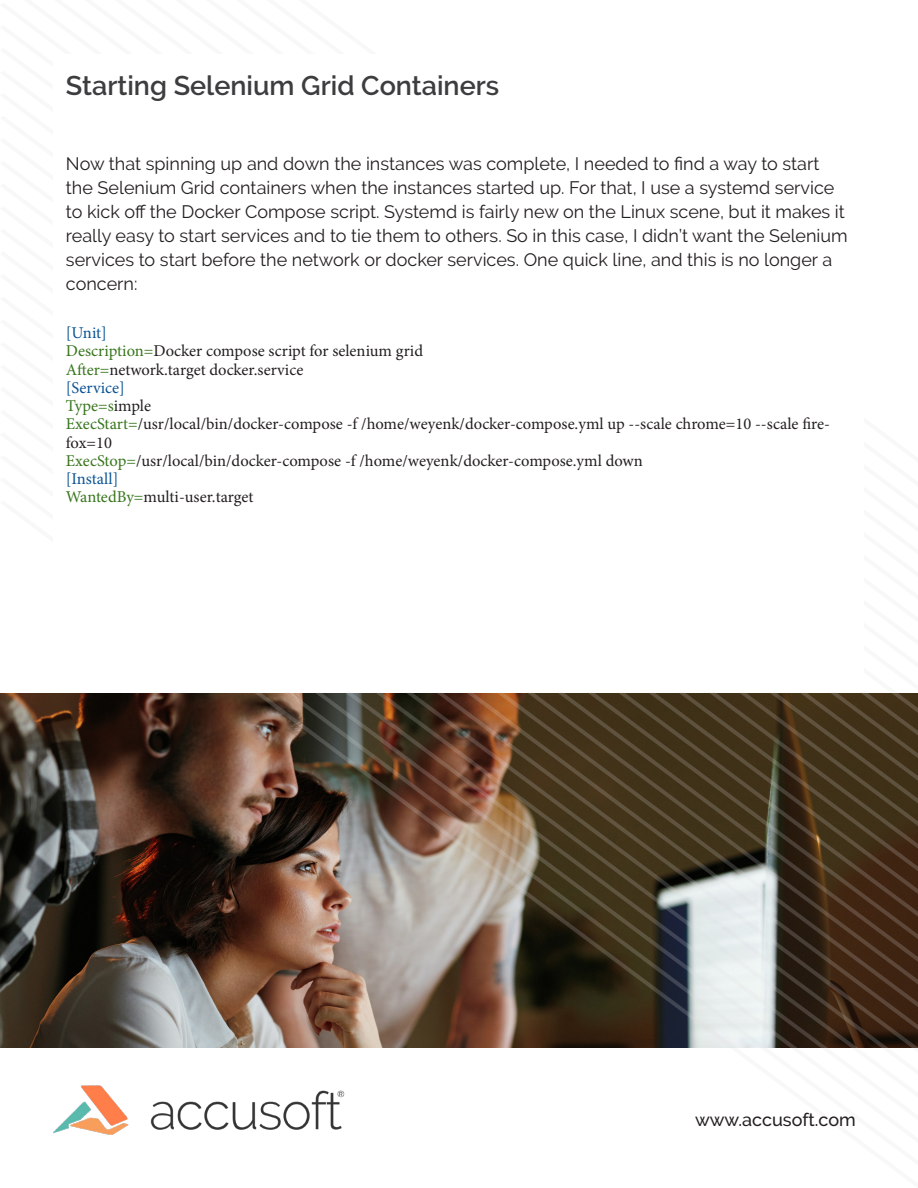
<style>
.page{position:relative;width:918px;height:1188px;background:#fff}
.page>*{position:absolute;margin:0;border:0;box-sizing:border-box;transform-origin:0 0}
.Emily_s_Style{font:600 27px "Raleway";color:#3d3c3e}
.Emily_s_Style-2{font:18px/24px "Raleway";color:#231f20}
.t1{font:500 18px "Raleway";color:#231f20}
.t2{font:16.5px/18.1px "Minion Pro";color:#231f20}
.t3{font:16.5px "Minion Pro";color:#0b5394}
.t4{font:16.5px "Minion Pro";color:#38761d}
.s1{color:#38761d}
.s2{color:#231f20}
</style>
<div class="page">
<svg style="left:0;top:1030px;width:918px;height:18px;background:#6a5c52"></svg>
<svg style="left:0;top:1007px;width:918px;height:23px;background:#6d5d51"></svg>
<svg style="left:0;top:985px;width:918px;height:22px;background:#6b5c50"></svg>
<svg style="left:0;top:962px;width:918px;height:23px;background:#685a4f"></svg>
<svg style="left:0;top:939px;width:918px;height:23px;background:#65584e"></svg>
<svg style="left:0;top:917px;width:918px;height:22px;background:#63574e"></svg>
<svg style="left:0;top:894px;width:918px;height:23px;background:#6a5e54"></svg>
<svg style="left:0;top:872px;width:918px;height:22px;background:#675b4f"></svg>
<img style="left:0;top:849px;width:918px;height:23px">
<img style="left:0;top:826px;width:918px;height:23px">
<svg style="left:0;top:804px;width:918px;height:22px;background:#53402e"></svg>
<svg style="left:0;top:781px;width:918px;height:23px;background:#523e2c"></svg>
<svg style="left:0;top:758px;width:918px;height:23px;background:#523e2b"></svg>
<svg style="left:0;top:736px;width:918px;height:22px;background:#4a3826"></svg>
<svg style="left:0;top:713px;width:918px;height:23px;background:#4c3825"></svg>
<svg style="left:0;top:693px;width:918px;height:20px;background:#4b3622"></svg>
<img style="left:53px;top:1085px;width:292px;height:50px">
<p class="Emily_s_Style" style="left:66px;top:70px;width:435px">Starting Selenium Grid Containers</p>
<p class="Emily_s_Style-2" style="left:66px;top:151px;width:783px">Now that spinning up and down the instances was complete, I needed to find a way to start the Selenium Grid containers when the instances started up. For that, I use a systemd service to kick off the Docker Compose script. Systemd is fairly new on the Linux scene, but it makes it really easy to start services and to tie them to others. So in this case, I didn’t want the Selenium services to start before the network or docker services. One quick line, and this is no longer a concern:</p>
<p class="t3" style="left:66px;top:322px;width:43px">[Unit]</p>
<p class="t2" style="left:66px;top:342px;width:359px"><span class="s1">Description=</span>Docker compose script for selenium grid</p>
<p class="t2" style="left:66px;top:360px;width:239px"><span class="s1">After=</span>network.target docker.service</p>
<p class="t3" style="left:66px;top:377px;width:61px">[Service]</p>
<p class="t4" style="left:66px;top:395px;width:87px">Type=s<span class="s2">imple</span></p>
<p class="t2" style="left:66px;top:415px;width:766px"><span class="s1">ExecStart=</span>/usr/local/bin/docker-compose -f /home/weyenk/docker-compose.yml up --scale chrome=10 --scale fire&shy;fox=10</p>
<p class="t2" style="left:66px;top:452px;width:579px"><span class="s1">ExecStop=</span>/usr/local/bin/docker-compose -f /home/weyenk/docker-compose.yml down</p>
<p class="t3" style="left:66px;top:468px;width:54px">[Install]</p>
<p class="t2" style="left:66px;top:488px;width:189px"><span class="s1">WantedBy=</span>multi-user.target</p>
<p class="t1" style="left:695px;top:1109px;width:162px">www.accusoft.com</p>
</div>
